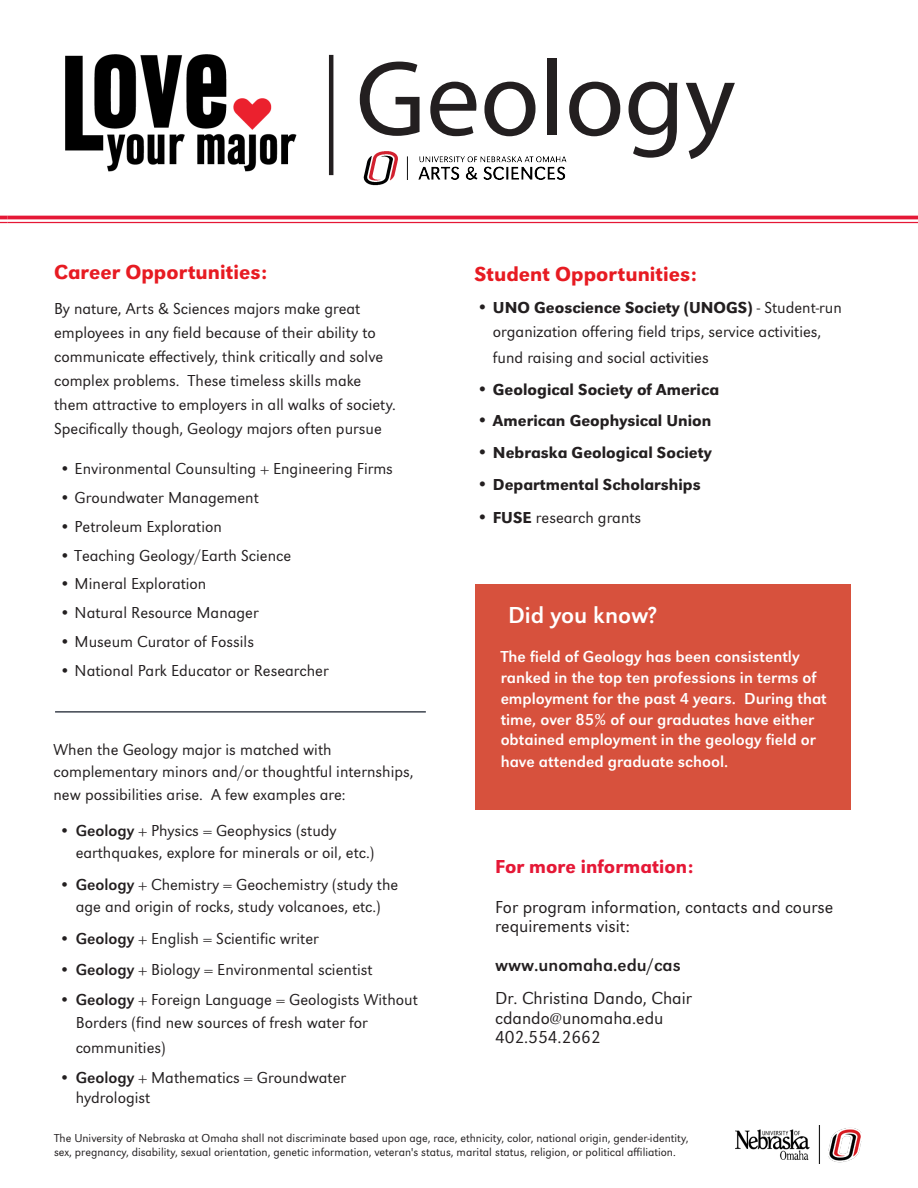
<style>
.page{position:relative;width:918px;height:1188px;background:#fff}
.page>*{position:absolute;margin:0;border:0;box-sizing:border-box;transform-origin:0 0}
.t1{font:108px "Myriad Pro";color:#231f20}
.Subheads{font:24px "URW Grotesk";color:#fff}
.Sublevel_2_white{font:500 21px "URW Grotesk";color:#e71b22}
.Body_copy{font:500 19.5px "URW Grotesk";color:#e51836}
.Body_copy-2{font:300 18px/19.5px "URW Grotesk";color:#231f20}
.Body_copy-3{font:300 16.5px/24px "URW Grotesk";color:#231f20}
.Subheads-2{font:16.5px/20.9px "URW Grotesk";color:#fff}
.t2{font:500 16.5px "URW Grotesk";color:#231f20}
.t3{font:300 12px/14.4px "URW Grotesk";color:#231f20}
.s1{font-weight:400}
.s2{font-weight:500;font-size:18px}
.s3{font-weight:500}
.s4{font-size:18px}
</style>
<div class="page">
<img style="left:736px;top:1125px;width:126px;height:38px">
<hr style="left:55px;top:711px;width:371px;height:2px;background:#3e444f">
<div style="left:475px;top:584px;width:376px;height:225px;background:#d7513d"></div>
<svg style="left:0;top:216px;width:8px;height:7px"></svg>
<img style="left:65px;top:54px;width:232px;height:118px">
<hr style="left:329px;top:55px;width:4px;height:120px;background:#231f20">
<hr style="left:8px;top:216px;width:910px;height:3px;background:#e51836">
<hr style="left:8px;top:222px;width:910px;height:1px;background:#e51836">
<img style="left:363px;top:151px;width:204px;height:35px">
<p class="t1" style="left:356px;top:32px;width:381px">Geology</p>
<p class="Sublevel_2_white" style="left:54px;top:260px;width:215px">Career Opportunities:</p>
<p class="Body_copy-3" style="left:54px;top:296px;width:343px">By nature, Arts &amp; Sciences majors make great employees in any field because of their ability to communicate effectively, think critically and solve complex problems. These timeless skills make them attractive to employers in all walks of society.<br>Specifically though, Geology majors often pursue</p>
<p class="Body_copy-3" style="left:60px;top:456px;width:335px">• Environmental Counsulting + Engineering Firms</p>
<p class="Body_copy-3" style="left:60px;top:485px;width:201px">• Groundwater Management</p>
<p class="Body_copy-3" style="left:60px;top:514px;width:164px">• Petroleum Exploration</p>
<p class="Body_copy-3" style="left:60px;top:543px;width:233px">• Teaching Geology/Earth Science</p>
<p class="Body_copy-3" style="left:60px;top:572px;width:148px">• Mineral Exploration</p>
<p class="Body_copy-3" style="left:60px;top:601px;width:201px">• Natural Resource Manager</p>
<p class="Body_copy-3" style="left:60px;top:630px;width:196px">• Museum Curator of Fossils</p>
<p class="Body_copy-3" style="left:60px;top:659px;width:271px">• National Park Educator or Researcher</p>
<p class="Body_copy-3" style="left:54px;top:738px;width:362px;line-height:22.5px">When the Geology major is matched with complementary minors and/or thoughtful internships, new possibilities arise. A few examples are:</p>
<p class="Body_copy-3" style="left:76px;top:820px;width:300px;line-height:22.4px;text-indent:-16px"><span class="s1">• Geology</span> + Physics = Geophysics (study earthquakes, explore for minerals or oil, etc.)</p>
<p class="Body_copy-3" style="left:59px;top:874px;width:341px;line-height:22.4px;text-align:center"><span class="s1">• Geology</span> + Chemistry = Geochemistry (study the age and origin of rocks, study volcanoes, etc.)</p>
<p class="Body_copy-3" style="left:59px;top:927px;width:261px"><span class="s1">• Geology</span> + English = Scientific writer</p>
<p class="Body_copy-3" style="left:59px;top:957px;width:315px"><span class="s1">• Geology</span> + Biology = Environmental scientist</p>
<p class="Body_copy-3" style="left:76px;top:987px;width:344px;text-indent:-16px"><span class="s1">• Geology</span> + Foreign Language = Geologists Without<br>Borders (find new sources of fresh water for communities)</p>
<p class="Body_copy-3" style="left:76px;top:1068px;width:272px;line-height:19.8px;text-indent:-16px"><span class="s1">• Geology</span> + Mathematics = Groundwater hydrologist</p>
<p class="Sublevel_2_white" style="left:475px;top:262px;width:224px">Student Opportunities:</p>
<p class="Body_copy-3" style="left:476px;top:296px;width:367px;text-align:center"><span class="s2">•</span> <span class="s3">UNO Geoscience Society (UNOGS)</span> - Student-run organization offering field trips, service activities,</p>
<p class="Body_copy-3" style="left:493px;top:345px;width:217px">fund raising and social activities</p>
<p class="t2" style="left:476px;top:379px;width:244px"><span class="s4">•</span> Geological Society of America</p>
<p class="t2" style="left:476px;top:411px;width:237px"><span class="s4">•</span> American Geophysical Union</p>
<p class="t2" style="left:476px;top:443px;width:237px"><span class="s4">•</span> Nebraska Geological Society</p>
<p class="t2" style="left:476px;top:475px;width:226px"><span class="s4">•</span> Departmental Scholarships</p>
<p class="Body_copy-3" style="left:476px;top:506px;width:166px"><span class="s2">•</span> <span class="s3">FUSE</span> research grants</p>
<p class="Subheads" style="left:508px;top:601px;width:150px">Did you know?</p>
<p class="Subheads-2" style="left:501px;top:646px;width:328px">The field of Geology has been consistently ranked in the top ten professions in terms of employment for the past 4 years. During that time, over 85% of our graduates have either obtained employment in the geology field or</p>
<p class="Subheads-2" style="left:501px;top:751px;width:229px">have attended graduate school.</p>
<p class="Body_copy" style="left:495px;top:855px;width:200px">For more information:</p>
<p class="Body_copy-2" style="left:495px;top:897px;width:340px">For program information, contacts and course requirements visit:</p>
<p class="Body_copy-2" style="left:495px;top:949px;width:198px;line-height:33px"><span class="s1">www.unomaha.edu/cas<br></span>Dr. Christina Dando, Chair</p>
<p class="Body_copy-2" style="left:495px;top:1008px;width:170px">cdando@unomaha.edu<br>402.554.2662</p>
<p class="t3" style="left:54px;top:1130px;width:636px">The University of Nebraska at Omaha shall not discriminate based upon age, race, ethnicity, color, national origin, gender-identity, sex, pregnancy, disability, sexual orientation, genetic information, veteran's status, marital status, religion, or political affiliation.</p>
</div>
